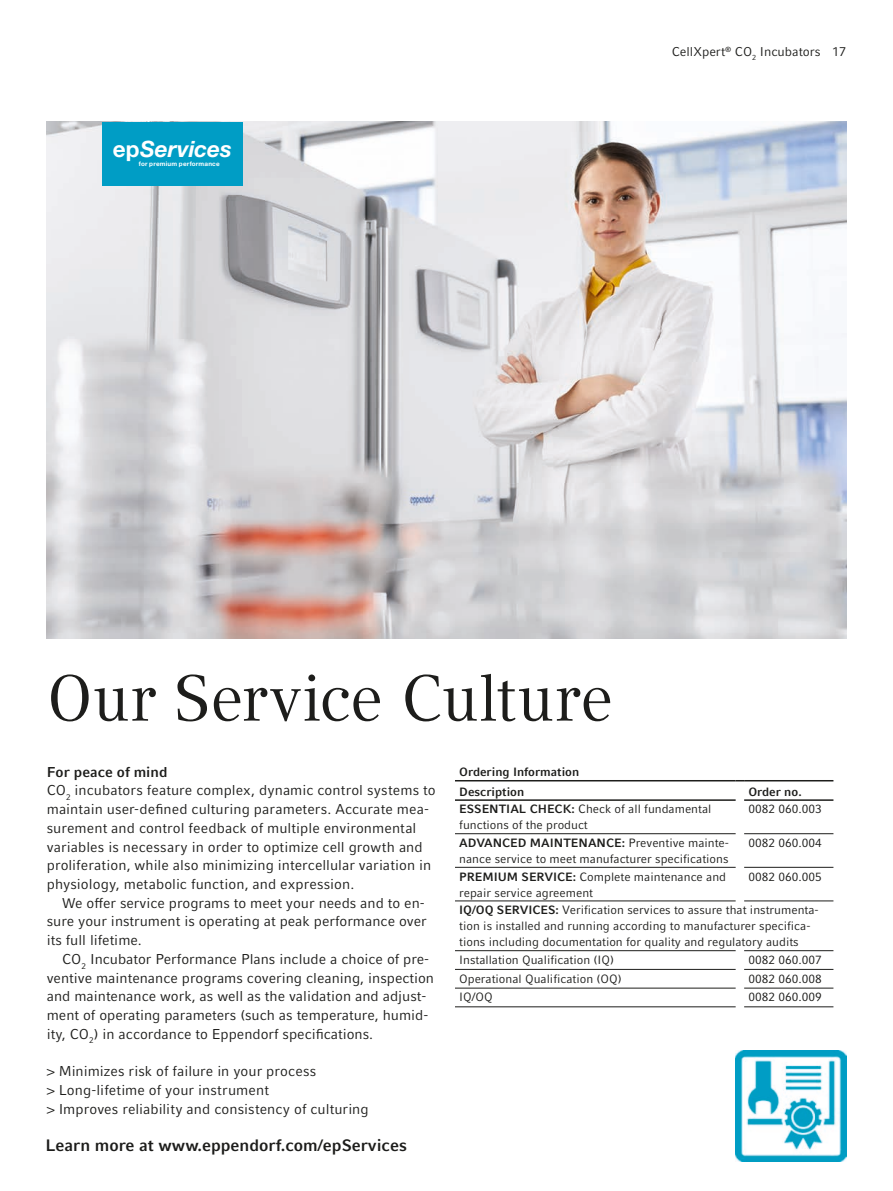
<style>
.page{position:relative;width:893px;height:1191px;background:#fff}
.page>*{position:absolute;margin:0;border:0;box-sizing:border-box;transform-origin:0 0}
.t1{font:64.5px "Compatil Textfor Eppendorf";letter-spacing:-.005em;color:#1d1d1b}
.t2{font:italic 700 22.5px "EP Helvetica";color:#fff}
.t3{font:700 16.5px "Compatil Factfor Eppendorf";color:#1d1d1b}
.t4{font:14.25px/18.8px "Compatil Factfor Eppendorf";color:#1d1d1b}
.t5{font:12.75px "Compatil Factfor Eppendorf";color:#1d1d1b}
.t6{font:12px/16.2px "Compatil Factfor Eppendorf";color:#1d1d1b}
.t7{font:700 12px/19.4px "Compatil Factfor Eppendorf";color:#1d1d1b}
.t8{font:700 6.3px "EP Helvetica";letter-spacing:.03em;color:#fff}
.s1{font-style:normal}
.s2{font-weight:700}
</style>
<div class="page">
<img style="left:47px;top:122px;width:799px;height:516px">
<div style="left:102px;top:122px;width:140px;height:63px;background:#009dc5"></div>
<img style="left:735px;top:1050px;width:111px;height:111px">
<hr style="left:455px;top:833px;width:281px;height:1px;background:#1d1d1b">
<hr style="left:455px;top:867px;width:281px;height:1px;background:#1d1d1b">
<hr style="left:744px;top:833px;width:89px;height:1px;background:#1d1d1b">
<hr style="left:744px;top:867px;width:89px;height:1px;background:#1d1d1b">
<hr style="left:455px;top:969px;width:281px;height:1px;background:#1d1d1b">
<hr style="left:744px;top:969px;width:89px;height:1px;background:#1d1d1b">
<hr style="left:455px;top:987px;width:281px;height:1px;background:#1d1d1b">
<hr style="left:744px;top:987px;width:89px;height:1px;background:#1d1d1b">
<hr style="left:455px;top:1006px;width:281px;height:1px;background:#1d1d1b">
<hr style="left:744px;top:1006px;width:89px;height:1px;background:#1d1d1b">
<hr style="left:455px;top:799px;width:281px;height:2px;background:#1d1d1b">
<hr style="left:744px;top:799px;width:89px;height:2px;background:#1d1d1b">
<hr style="left:455px;top:780px;width:281px;height:1px;background:#1d1d1b">
<hr style="left:744px;top:780px;width:89px;height:1px;background:#1d1d1b">
<hr style="left:455px;top:900px;width:281px;height:1px;background:#1d1d1b">
<hr style="left:744px;top:900px;width:89px;height:1px;background:#1d1d1b">
<hr style="left:455px;top:950px;width:281px;height:1px;background:#1d1d1b">
<hr style="left:744px;top:950px;width:89px;height:1px;background:#1d1d1b">
<h2 class="t2" style="left:113px;top:136px;width:120px"><span class="s1">ep</span>Services</h2>
<p class="t8" style="left:139px;top:160px;width:82px">for premium performance</p>
<p class="t5" style="left:672px;top:44px;width:151px">CellXpert<sup>®</sup> CO<sub>2</sub> Incubators</p>
<p class="t5" style="left:832px;top:44px;width:16px">17</p>
<h1 class="t1" style="left:47px;top:660px;width:568px">Our Service Culture</h1>
<p class="t4" style="left:47px;top:762px;width:390px"><span class="s2">For peace of mind<br></span>CO<sub>2</sub> incubators feature complex, dynamic control systems to maintain user-defined culturing parameters. Accurate mea&shy;surement and control feedback of multiple environmental variables is necessary in order to optimize cell growth and proliferation, while also minimizing intercellular variation in physiology, metabolic function, and expression.</p>
<p class="t4" style="left:47px;top:893px;width:382px;text-indent:15px">We offer service programs to meet your needs and to en&shy;sure your instrument is operating at peak performance over its full lifetime.</p>
<p class="t4" style="left:47px;top:949px;width:389px;text-indent:15px">CO<sub>2</sub> Incubator Performance Plans include a choice of pre&shy;ventive maintenance programs covering cleaning, inspection and maintenance work, as well as the validation and adjust&shy;ment of operating parameters (such as temperature, humid&shy;ity, CO<sub>2</sub>) in accordance to Eppendorf specifications.</p>
<p class="t4" style="left:47px;top:1061px;width:323px">&gt; Minimizes risk of failure in your process<br>&gt; Long-lifetime of your instrument<br>&gt; Improves reliability and consistency of culturing</p>
<p class="t3" style="left:45px;top:1135px;width:363px">Learn more at www.eppendorf.com/epServices</p>
<p class="t7" style="left:459px;top:762px;width:122px">Ordering Information<br>Description</p>
<p class="t7" style="left:748px;top:782px;width:55px">Order no.</p>
<p class="t6" style="left:459px;top:801px;width:254px"><span class="s2">ESSENTIAL CHECK:</span> Check of all fundamental functions of the product</p>
<p class="t6" style="left:748px;top:801px;width:75px">0082 060.003</p>
<p class="t6" style="left:459px;top:834px;width:271px"><span class="s2">ADVANCED MAINTENANCE:</span> Preventive mainte&shy;nance service to meet manufacturer specifications</p>
<p class="t6" style="left:748px;top:834px;width:75px">0082 060.004</p>
<p class="t6" style="left:459px;top:868px;width:268px"><span class="s2">PREMIUM SERVICE:</span> Complete maintenance and repair service agreement</p>
<p class="t6" style="left:748px;top:868px;width:75px">0082 060.005</p>
<p class="t6" style="left:459px;top:902px;width:361px"><span class="s2">IQ/OQ SERVICES:</span> Verification services to assure that instrumenta&shy;tion is installed and running according to manufacturer specifica&shy;tions including documentation for quality and regulatory audits</p>
<p class="t6" style="left:459px;top:951px;width:156px">Installation Qualification (IQ)</p>
<p class="t6" style="left:748px;top:951px;width:75px">0082 060.007</p>
<p class="t6" style="left:459px;top:970px;width:164px">Operational Qualification (OQ)</p>
<p class="t6" style="left:748px;top:970px;width:75px">0082 060.008</p>
<p class="t6" style="left:459px;top:989px;width:35px">IQ/OQ</p>
<p class="t6" style="left:748px;top:989px;width:75px">0082 060.009</p>
</div>
